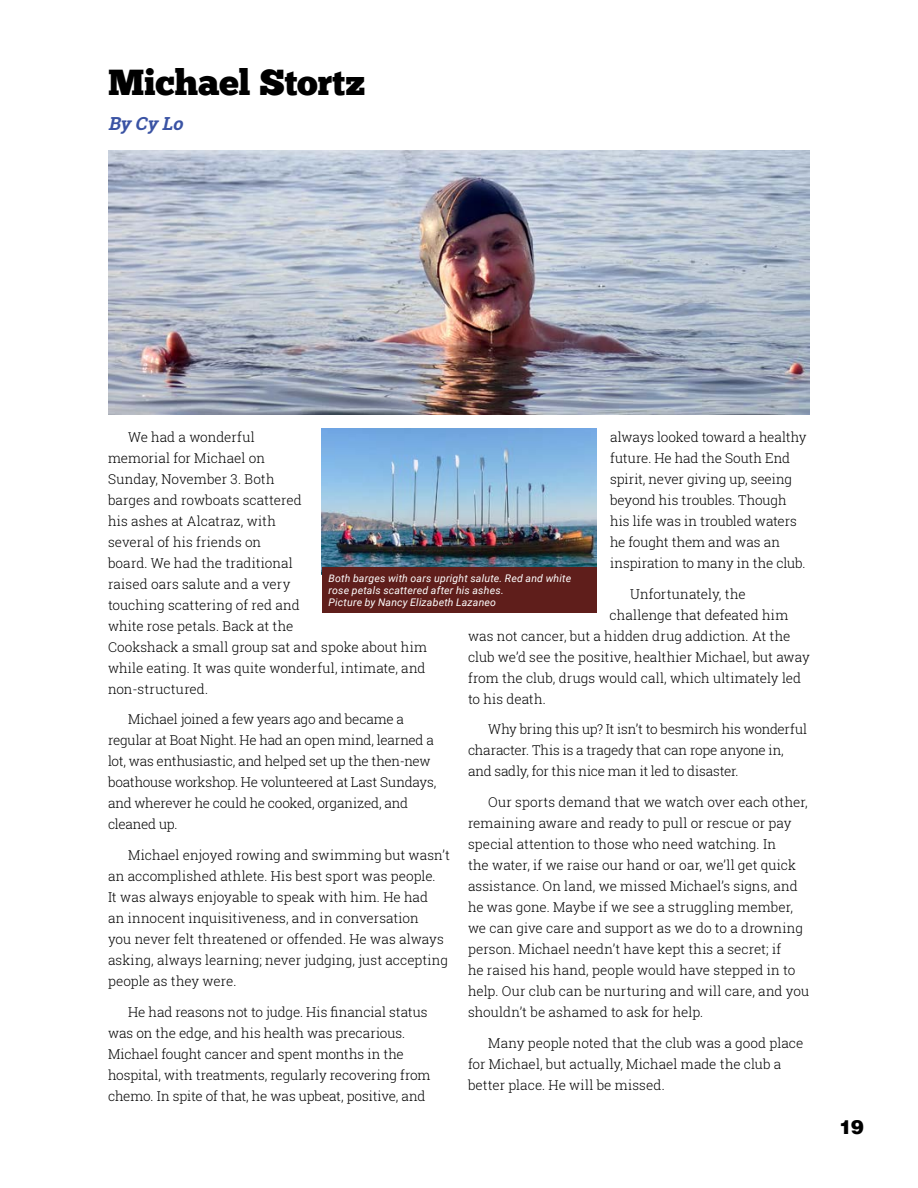
<style>
.page{position:relative;width:918px;height:1188px;background:#fff}
.page>*{position:absolute;margin:0;border:0;box-sizing:border-box;transform-origin:0 0}
.t1{font:36px "Chunk Five Ex";letter-spacing:-.01em;color:#000}
.t2{font:900 19.5px "Swiss 721 BT";color:#000}
.t3{font:italic 700 18px "Roboto Slab";color:#3a53a4}
.t4{font:300 13.5px/21px "Roboto Slab";color:#000}
.t5{font:italic 10.5px/12px "Roboto";letter-spacing:.02em;color:#fff}
</style>
<div class="page">
<img style="left:321px;top:429px;width:276px;height:146px">
<img style="left:108px;top:150px;width:702px;height:264px">
<div style="left:322px;top:567px;width:274px;height:45px;background:#5f1e1b"></div>
<h1 class="t1" style="left:108px;top:55px;width:259px">Michael Stortz</h1>
<h3 class="t3" style="left:108px;top:111px;width:81px">By Cy Lo</h3>
<p class="t4" style="left:108px;top:426px;width:321px;text-indent:20px">We had a wonderful<br>memorial for Michael on<br>Sunday, November 3. Both<br>barges and rowboats scattered<br>his ashes at Alcatraz, with<br>several of his friends on<br>board. We had the traditional<br>raised oars salute and a very<br>touching scattering of red and<br>white rose petals. Back at the<br>Cookshack a small group sat and spoke about him while eating. It was quite wonderful, intimate, and non-structured.</p>
<p class="t4" style="left:108px;top:709px;width:330px;text-indent:20px">Michael joined a few years ago and became a regular at Boat Night. He had an open mind, learned a lot, was enthusiastic, and helped set up the then-new boathouse workshop. He volunteered at Last Sundays, and wherever he could he cooked, organized, and cleaned up.</p>
<p class="t4" style="left:108px;top:844px;width:343px;text-indent:20px">Michael enjoyed rowing and swimming but wasn’t an accomplished athlete. His best sport was people.<br>It was always enjoyable to speak with him. He had<br>an innocent inquisitiveness, and in conversation<br>you never felt threatened or offended. He was always asking, always learning; never judging, just accepting people as they were.</p>
<p class="t4" style="left:108px;top:1001px;width:324px;text-indent:20px">He had reasons not to judge. His financial status was on the edge, and his health was precarious.<br>Michael fought cancer and spent months in the hospital, with treatments, regularly recovering from chemo. In spite of that, he was upbeat, positive, and</p>
<p class="t4" style="left:610px;top:426px;width:198px">always looked toward a healthy future. He had the South End spirit, never giving up, seeing beyond his troubles. Though his life was in troubled waters he fought them and was an inspiration to many in the club.</p>
<p class="t4" style="left:630px;top:583px;width:117px">Unfortunately, the</p>
<p class="t4" style="left:610px;top:604px;width:180px">challenge that defeated him</p>
<p class="t4" style="left:468px;top:625px;width:324px">was not cancer, but a hidden drug addiction. At the</p>
<p class="t4" style="left:468px;top:646px;width:343px">club we’d see the positive, healthier Michael, but away</p>
<p class="t4" style="left:468px;top:667px;width:335px">from the club, drugs would call, which ultimately led</p>
<p class="t4" style="left:468px;top:688px;width:79px">to his death.</p>
<p class="t4" style="left:468px;top:719px;width:341px;text-indent:20px">Why bring this up? It isn’t to besmirch his wonderful character. This is a tragedy that can rope anyone in, and sadly, for this nice man it led to disaster.</p>
<p class="t4" style="left:468px;top:791px;width:343px;text-indent:20px">Our sports demand that we watch over each other, remaining aware and ready to pull or rescue or pay special attention to those who need watching. In<br>the water, if we raise our hand or oar, we’ll get quick assistance. On land, we missed Michael’s signs, and he was gone. Maybe if we see a struggling member, we can give care and support as we do to a drowning person. Michael needn’t have kept this a secret; if<br>he raised his hand, people would have stepped in to help. Our club can be nurturing and will care, and you shouldn’t be ashamed to ask for help.</p>
<p class="t4" style="left:468px;top:1032px;width:337px;text-indent:20px">Many people noted that the club was a good place for Michael, but actually, Michael made the club a better place. He will be missed.</p>
<p class="t5" style="left:329px;top:572px;width:244px">Both barges with oars upright salute. Red and white rose petals scattered after his ashes.<br>Picture by Nancy Elizabeth Lazaneo</p>
<h2 class="t2" style="left:839px;top:1115px;width:26px">19</h2>
</div>
